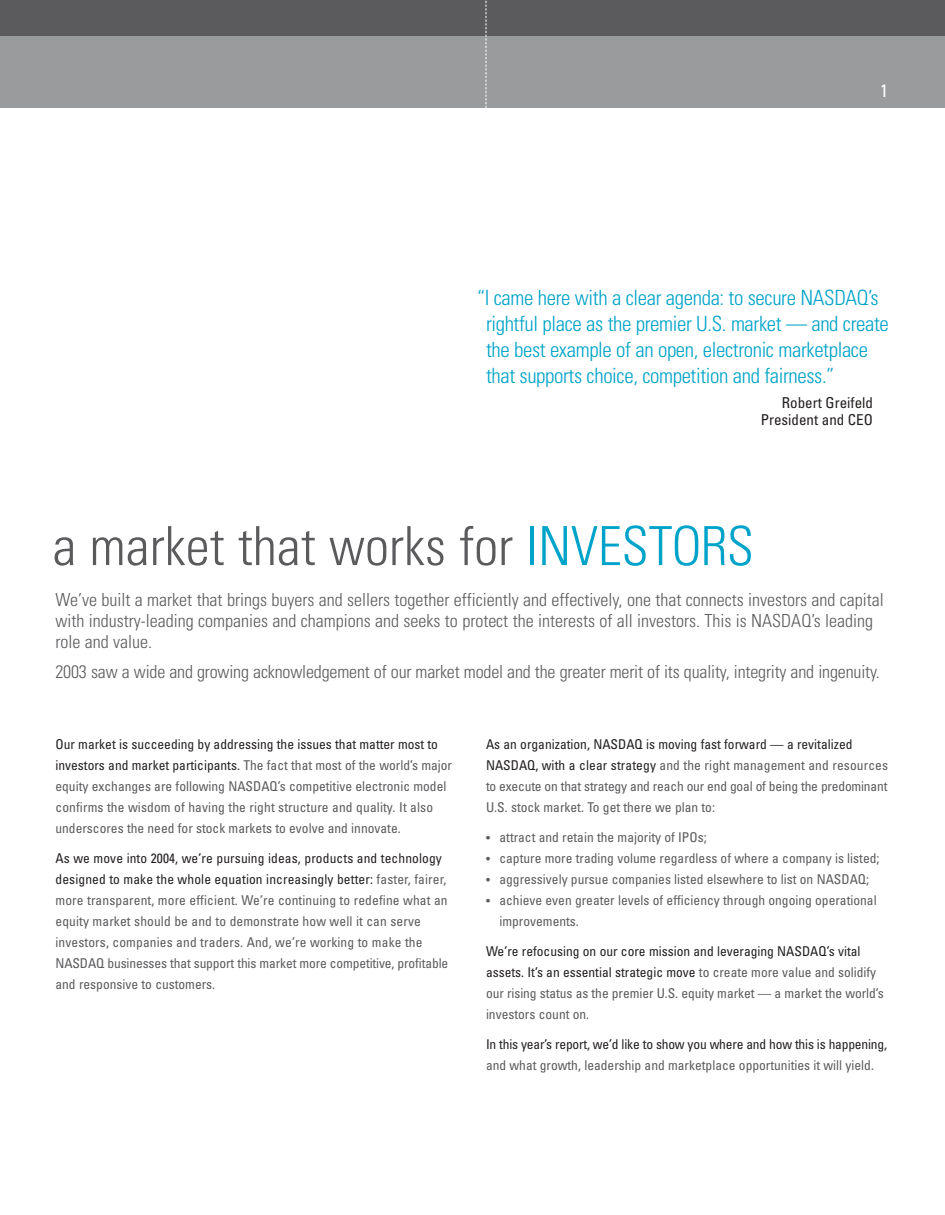
<style>
.page{position:relative;width:945px;height:1215px;background:#fff}
.page>*{position:absolute;margin:0;border:0;box-sizing:border-box;transform-origin:0 0}
.t1{font:300 condensed 54px "Univers";color:#5b5b5e}
.t2{font:300 condensed 21px/26px "Univers";letter-spacing:-.02em;color:#00a3c9}
.t3{font:300 condensed 18px/21px "Univers";color:#5b5b5e}
.t4{font:condensed 18px "Univers";color:#fff}
.t5{font:condensed 15px/16.5px "Univers";color:#231f1f;text-align:right}
.t6{font:condensed 13.5px/21px "Univers";color:#5b5b5e}
.t7{font:condensed 13.5px "Univers";letter-spacing:-.015em;color:#231f1f}
.s1{color:#00a3c9}
.s2{color:#231f1f}
.s3{font-size:12px}
</style>
<div class="page">
<div style="left:0;top:36px;width:945px;height:72px;background:#999b9c"></div>
<div style="left:0;top:0;width:945px;height:36px;background:#5b5b5e"></div>
<svg style="left:486px;top:0;width:1px;height:108px"></svg>
<h3 class="t4" style="left:880px;top:84px;width:9px">1</h3>
<h2 class="t2" style="left:486px;top:286px;width:404px;text-indent:-9px">“I came here with a clear agenda: to secure NASDAQ’s rightful place as the premier U.S. market — and create the best example of an open, electronic marketplace that supports choice, competition and fairness.”</h2>
<p class="t5" style="left:761px;top:396px;width:114px">Robert Greifeld<br>President and CEO</p>
<h1 class="t1" style="left:52px;top:526px;width:703px">a market that works for <span class="s1">INVESTORS</span></h1>
<p class="t3" style="left:56px;top:591px;width:830px">We’ve built a market that brings buyers and sellers together efficiently and effectively, one that connects investors and capital with industry-leading companies and champions and seeks to protect the interests of all investors. This is NASDAQ’s leading role and value.</p>
<h3 class="t3" style="left:56px;top:663px;width:826px">2003 saw a wide and growing acknowledgement of our market model and the greater merit of its quality, integrity and ingenuity.</h3>
<p class="t6" style="left:56px;top:735px;width:398px"><span class="s2">Our market is succeeding by addressing the issues that matter most to investors and market participants.</span> The fact that most of the world’s major equity exchanges are following NASDAQ’s competitive electronic model confirms the wisdom of having the right structure and quality. It also underscores the need for stock markets to evolve and innovate.</p>
<p class="t6" style="left:56px;top:849px;width:394px"><span class="s2">As we move into 2004, we’re pursuing ideas, products and technology designed to make the whole equation increasingly better:</span> faster, fairer, more transparent, more efficient. We’re continuing to redefine what an equity market should be and to demonstrate how well it can serve investors, companies and traders. And, we’re working to make the NASDAQ businesses that support this market more competitive, profitable and responsive to customers.</p>
<p class="t6" style="left:486px;top:735px;width:404px"><span class="s2">As an organization, NASDAQ is moving fast forward — a revitalized NASDAQ, with a clear strategy</span> and the right management and resources to execute on that strategy and reach our end goal of being the predominant U.S. stock market. To get there we plan to:</p>
<p class="t6" style="left:486px;top:828px;width:222px"><span class="s3">•</span> attract and retain the majority of IPOs;</p>
<p class="t6" style="left:486px;top:849px;width:395px"><span class="s3">•</span> capture more trading volume regardless of where a company is listed;</p>
<p class="t6" style="left:486px;top:870px;width:385px"><span class="s3">•</span> aggressively pursue companies listed elsewhere to list on NASDAQ;</p>
<p class="t6" style="left:500px;top:891px;width:379px;text-indent:-14px"><span class="s3">•</span> achieve even greater levels of efficiency through ongoing operational improvements.</p>
<p class="t6" style="left:486px;top:942px;width:399px"><span class="s2">We’re refocusing on our core mission and leveraging NASDAQ’s vital assets. It’s an essential strategic move</span> to create more value and solidify our rising status as the premier U.S. equity market — a market the world’s investors count on.</p>
<p class="t7" style="left:486px;top:1040px;width:403px">In this year’s report, we’d like to show you where and how this is happening,</p>
<p class="t6" style="left:486px;top:1056px;width:389px">and what growth, leadership and marketplace opportunities it will yield.</p>
</div>
